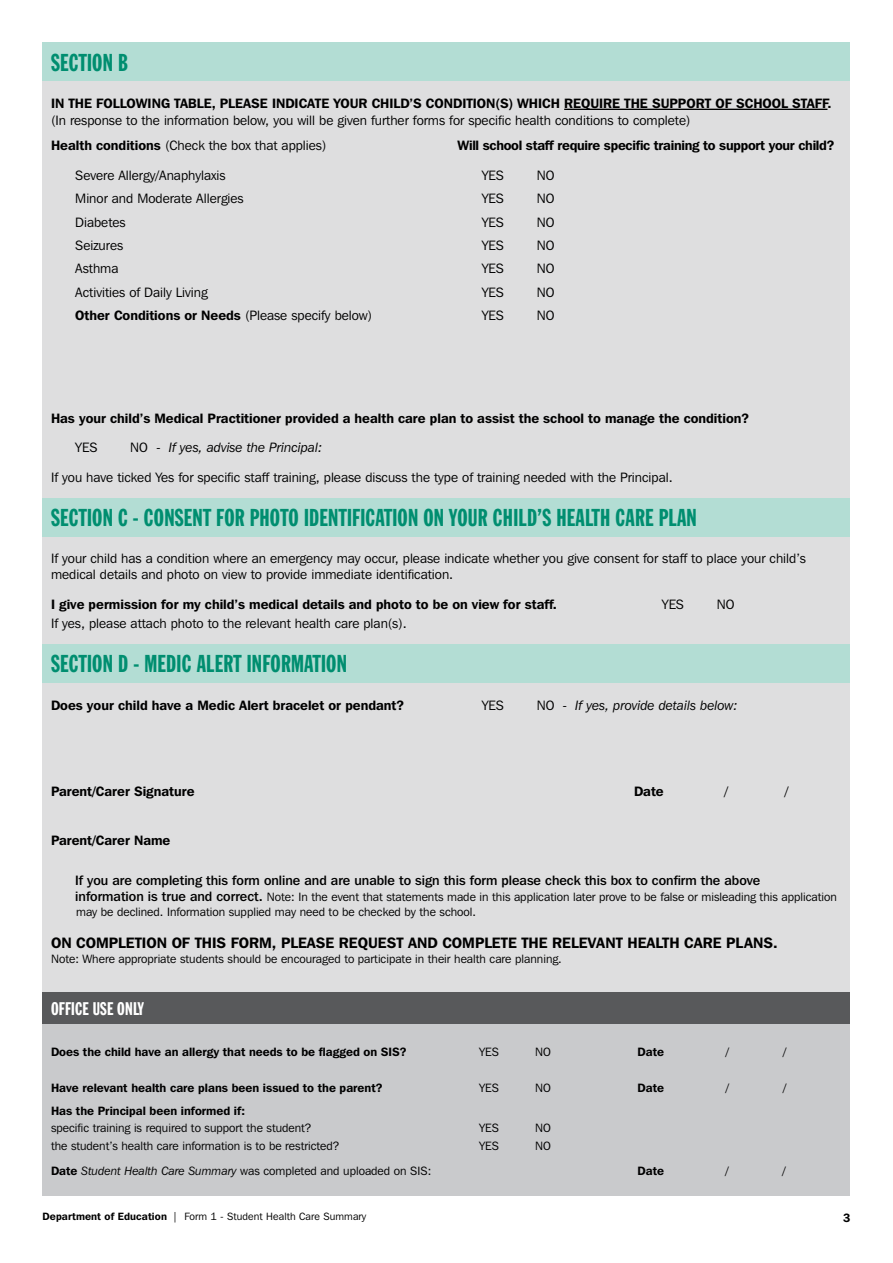
<style>
.page{position:relative;width:893px;height:1263px;background:#fff}
.page>*{position:absolute;margin:0;border:0;box-sizing:border-box;transform-origin:0 0}
.t1{font:24px "Franklin Gothic Extra Cond";letter-spacing:.01em;color:#008e70}
.t2{font:18px "Franklin Gothic Extra Cond";letter-spacing:.01em;color:#fff}
.t3{font:600 15px "Franklin Gothic IT Cby BT";color:#000}
.t4{font:13.5px/25px "Franklin Gothic IT Cby BT";color:#000}
.t5{font:600 13.5px "Franklin Gothic IT Cby BT";color:#000}
.t6{font:500 13.5px "Franklin Gothic IT Cby BT";color:#000}
.t7{font:600 13.5px "Franklin Gothic IT Cby BT";letter-spacing:-.02em;color:#000}
.t8{font:italic 13.5px "Franklin Gothic IT Cby BT";color:#000}
.t9{font:12px/15px "Franklin Gothic IT Cby BT";color:#000}
.t10{font:600 12px "Franklin Gothic IT Cby BT";color:#000}
.t11{font:10.5px "Franklin Gothic IT Cby BT";letter-spacing:.01em;color:#000}
.s1{font-weight:600}
.s2{font-weight:400}
.s3{font-style:italic}
.s4{font-style:normal}
.s5{font-weight:500;font-size:13.5px}
</style>
<div class="page">
<div style="left:43px;top:43px;width:807px;height:1153px;background:#dededf"></div>
<div style="left:43px;top:43px;width:807px;height:38px;background:#b3ddd4"></div>
<hr style="left:564px;top:109px;width:263px;height:1px;background:#000">
<div style="left:43px;top:644px;width:807px;height:38px;background:#b3ddd4"></div>
<div style="left:43px;top:498px;width:807px;height:38px;background:#b3ddd4"></div>
<div style="left:43px;top:1023px;width:807px;height:173px;background:#c9cacc"></div>
<div style="left:43px;top:992px;width:807px;height:31px;background:#58595b"></div>
<h1 class="t1" style="left:51px;top:49px;width:78px">SECTION B</h1>
<p class="t5" style="left:51px;top:95px;width:782px">IN THE FOLLOWING TABLE, PLEASE INDICATE YOUR CHILD’S CONDITION(S) WHICH REQUIRE THE SUPPORT OF SCHOOL STAFF.</p>
<p class="t4" style="left:51px;top:107px;width:641px">(In response to the information below, you will be given further forms for specific health conditions to complete)<br><span class="s1">Health conditions</span> (Check the box that applies)</p>
<p class="t7" style="left:458px;top:136px;width:378px">Will school staff require specific training to support your child?</p>
<p class="t4" style="left:75px;top:163px;width:152px">Severe Allergy/Anaphylaxis</p>
<p class="t4" style="left:482px;top:163px;width:24px">YES</p>
<p class="t4" style="left:537px;top:163px;width:19px">NO</p>
<p class="t4" style="left:75px;top:186px;width:170px">Minor and Moderate Allergies</p>
<p class="t4" style="left:482px;top:186px;width:24px">YES</p>
<p class="t4" style="left:537px;top:186px;width:19px">NO</p>
<p class="t4" style="left:75px;top:209px;width:52px">Diabetes</p>
<p class="t4" style="left:482px;top:209px;width:24px">YES</p>
<p class="t4" style="left:537px;top:209px;width:19px">NO</p>
<p class="t4" style="left:75px;top:232px;width:49px">Seizures</p>
<p class="t4" style="left:482px;top:232px;width:24px">YES</p>
<p class="t4" style="left:537px;top:232px;width:19px">NO</p>
<p class="t4" style="left:75px;top:256px;width:45px">Asthma</p>
<p class="t4" style="left:482px;top:256px;width:24px">YES</p>
<p class="t4" style="left:537px;top:256px;width:19px">NO</p>
<p class="t4" style="left:75px;top:279px;width:134px">Activities of Daily Living</p>
<p class="t4" style="left:482px;top:279px;width:24px">YES</p>
<p class="t4" style="left:537px;top:279px;width:19px">NO</p>
<p class="t5" style="left:75px;top:307px;width:298px">Other Conditions or Needs <span class="s2">(Please specify below)</span></p>
<p class="t4" style="left:482px;top:302px;width:24px">YES</p>
<p class="t4" style="left:537px;top:302px;width:19px">NO</p>
<p class="t5" style="left:51px;top:410px;width:699px">Has your child’s Medical Practitioner provided a health care plan to assist the school to manage the condition?</p>
<p class="t4" style="left:75px;top:435px;width:24px">YES</p>
<p class="t4" style="left:51px;top:433px;width:623px;line-height:29.2px;text-indent:79px">NO - <span class="s3">If yes, advise the Principal:<br></span>If you have ticked Yes for specific staff training, please discuss the type of training needed with the Principal.</p>
<h1 class="t1" style="left:51px;top:505px;width:647px">SECTION C - CONSENT FOR PHOTO IDENTIFICATION ON YOUR CHILD’S HEALTH CARE PLAN</h1>
<p class="t4" style="left:51px;top:550px;width:756px;line-height:16.5px">If your child has a condition where an emergency may occur, please indicate whether you give consent for staff to place your child’s medical details and photo on view to provide immediate identification.</p>
<p class="t5" style="left:51px;top:595px;width:507px">I give permission for my child’s medical details and photo to be on view for staff.</p>
<p class="t4" style="left:662px;top:591px;width:24px">YES</p>
<p class="t4" style="left:717px;top:591px;width:19px">NO</p>
<p class="t4" style="left:51px;top:611px;width:357px">If yes, please attach photo to the relevant health care plan(s).</p>
<h1 class="t1" style="left:51px;top:651px;width:297px">SECTION D - MEDIC ALERT INFORMATION</h1>
<p class="t5" style="left:51px;top:697px;width:354px">Does your child have a Medic Alert bracelet or pendant?</p>
<p class="t4" style="left:482px;top:693px;width:24px">YES</p>
<p class="t8" style="left:537px;top:697px;width:202px"><span class="s4">NO -</span> If yes, provide details below:</p>
<p class="t5" style="left:51px;top:783px;width:145px">Parent/Carer Signature</p>
<p class="t5" style="left:634px;top:783px;width:31px">Date</p>
<p class="t4" style="left:724px;top:779px;width:5px">/</p>
<p class="t4" style="left:785px;top:779px;width:5px">/</p>
<p class="t5" style="left:51px;top:831px;width:121px">Parent/Carer Name</p>
<p class="t6" style="left:75px;top:871px;width:687px">If you are completing this form online and are unable to sign this form please check this box to confirm the above</p>
<p class="t9" style="left:75px;top:889px;width:763px"><span class="s5">information is true and correct.</span> Note: In the event that statements made in this application later prove to be false or misleading this application may be declined. Information supplied may need to be checked by the school.</p>
<p class="t3" style="left:51px;top:933px;width:728px">ON COMPLETION OF THIS FORM, PLEASE REQUEST AND COMPLETE THE RELEVANT HEALTH CARE PLANS.</p>
<p class="t9" style="left:51px;top:951px;width:512px">Note: Where appropriate students should be encouraged to participate in their health care planning.</p>
<h2 class="t2" style="left:51px;top:999px;width:94px">OFFICE USE ONLY</h2>
<p class="t10" style="left:51px;top:1044px;width:357px">Does the child have an allergy that needs to be flagged on SIS?</p>
<p class="t9" style="left:479px;top:1044px;width:21px">YES</p>
<p class="t9" style="left:535px;top:1044px;width:17px">NO</p>
<p class="t10" style="left:638px;top:1044px;width:28px">Date</p>
<p class="t9" style="left:726px;top:1044px;width:5px">/</p>
<p class="t9" style="left:783px;top:1044px;width:5px">/</p>
<p class="t10" style="left:51px;top:1080px;width:333px">Have relevant health care plans been issued to the parent?</p>
<p class="t9" style="left:479px;top:1080px;width:21px">YES</p>
<p class="t9" style="left:535px;top:1080px;width:17px">NO</p>
<p class="t10" style="left:638px;top:1080px;width:28px">Date</p>
<p class="t9" style="left:726px;top:1080px;width:5px">/</p>
<p class="t9" style="left:783px;top:1080px;width:5px">/</p>
<p class="t10" style="left:51px;top:1103px;width:195px">Has the Principal been informed if:</p>
<p class="t9" style="left:51px;top:1120px;width:262px">specific training is required to support the student?</p>
<p class="t9" style="left:479px;top:1120px;width:21px">YES</p>
<p class="t9" style="left:535px;top:1120px;width:17px">NO</p>
<p class="t9" style="left:51px;top:1138px;width:290px">the student’s health care information is to be restricted?</p>
<p class="t9" style="left:479px;top:1138px;width:21px">YES</p>
<p class="t9" style="left:535px;top:1138px;width:17px">NO</p>
<p class="t9" style="left:51px;top:1163px;width:382px"><span class="s1">Date</span> <span class="s3">Student Health Care Summary</span> was completed and uploaded on SIS:</p>
<p class="t10" style="left:638px;top:1163px;width:28px">Date</p>
<p class="t9" style="left:725px;top:1163px;width:5px">/</p>
<p class="t9" style="left:782px;top:1163px;width:5px">/</p>
<p class="t11" style="left:43px;top:1210px;width:325px"><span class="s1">Department of Education</span> | Form 1 - Student Health Care Summary</p>
<p class="t10" style="left:843px;top:1210px;width:9px">3</p>
</div>
